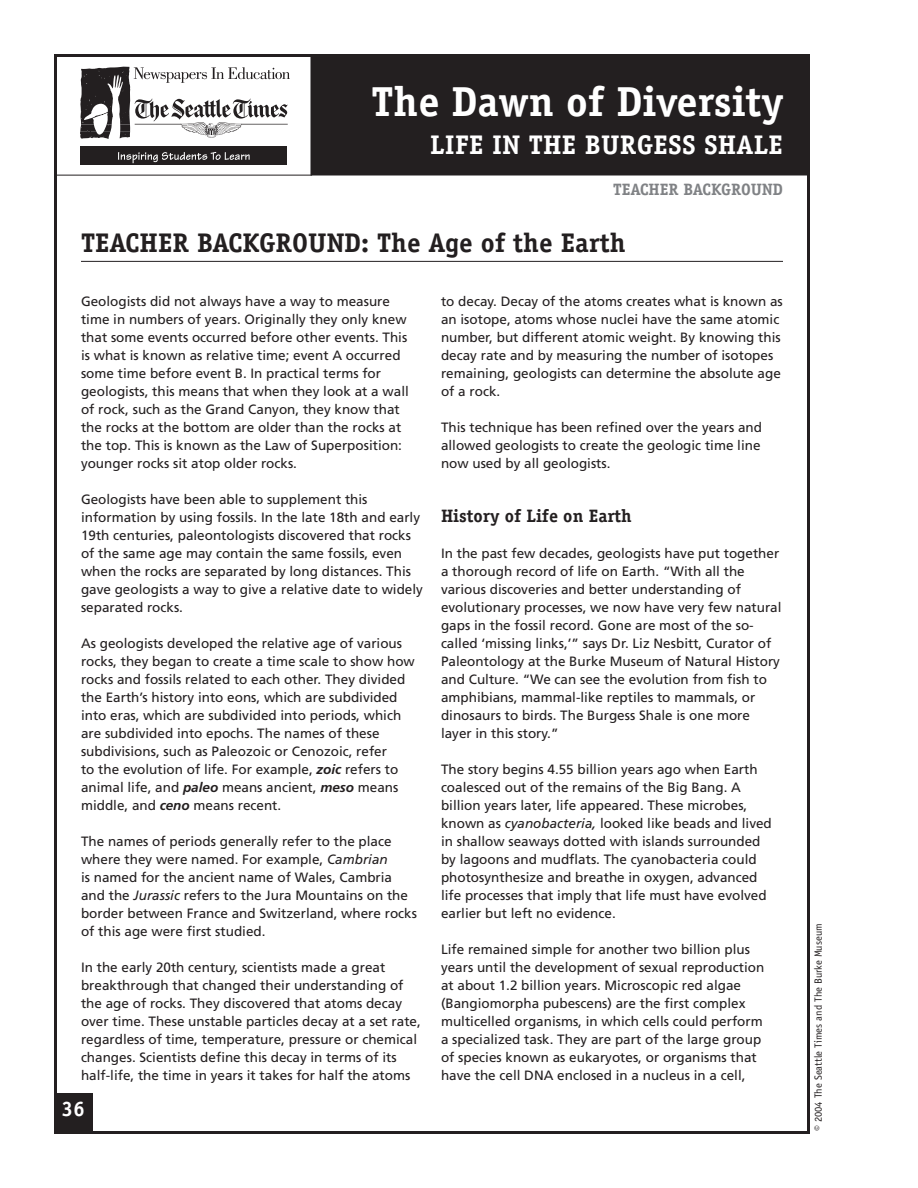
<style>
.page{position:relative;width:918px;height:1188px;background:#fff}
.page>*{position:absolute;margin:0;border:0;box-sizing:border-box;transform-origin:0 0}
.t1{font:700 42px "Officina Serif";color:#fff}
.Head_Chapter{font:700 27px "Officina Serif";color:#231f20}
.t2{font:700 27px "Officina Serif";letter-spacing:.01em;color:#fff}
.t3{font:700 21px "Officina Serif";color:#fff}
.Subhead_12_12{font:700 18px "Officina Serif";color:#231f20}
.t4{font:700 16.5px "Officina Serif";letter-spacing:-.005em;color:#808285}
.Body_9_12{font:13.5px/18px "Frutiger";color:#231f20}
.t5{font:10.5px "Officina Sans";color:#231f20}
.s1{font-weight:700;font-style:italic}
.s2{font-style:italic}
</style>
<div class="page">
<svg style="left:80px;top:67px;width:210px;height:72px"></svg>
<div style="left:81px;top:147px;width:206px;height:18px;background:#231f20"></div>
<svg style="left:118px;top:152px;width:132px;height:11px"></svg>
<div style="left:312px;top:56px;width:496px;height:118px;background:#231f20"></div>
<div style="left:310px;top:54px;width:500px;height:122px;border:3px solid #231f20"></div>
<div style="left:54px;top:1094px;width:39px;height:40px;background:#231f20"></div>
<hr style="left:81px;top:261px;width:702px;height:1px;background:#231f20">
<h1 class="t1" style="left:372px;top:75px;width:413px">The Dawn of Diversity</h1>
<h2 class="t2" style="left:430px;top:128px;width:354px">LIFE IN THE BURGESS SHALE</h2>
<p class="t4" style="left:613px;top:179px;width:171px">TEACHER BACKGROUND</p>
<p class="Head_Chapter" style="left:81px;top:226px;width:546px">TEACHER BACKGROUND: The Age of the Earth</p>
<p class="Body_9_12" style="left:81px;top:292px;width:329px">Geologists did not always have a way to measure time in numbers of years. Originally they only knew that some events occurred before other events. This is what is known as relative time; event A occurred some time before event B. In practical terms for geologists, this means that when they look at a wall of rock, such as the Grand Canyon, they know that the rocks at the bottom are older than the rocks at the top. This is known as the Law of Superposition: younger rocks sit atop older rocks.</p>
<p class="Body_9_12" style="left:81px;top:490px;width:343px">Geologists have been able to supplement this information by using fossils. In the late 18th and early 19th centuries, paleontologists discovered that rocks of the same age may contain the same fossils, even when the rocks are separated by long distances. This gave geologists a way to give a relative date to widely separated rocks.</p>
<p class="Body_9_12" style="left:81px;top:634px;width:335px">As geologists developed the relative age of various rocks, they began to create a time scale to show how rocks and fossils related to each other. They divided the Earth’s history into eons, which are subdivided into eras, which are subdivided into periods, which are subdivided into epochs. The names of these subdivisions, such as Paleozoic or Cenozoic, refer<br>to the evolution of life. For example, <span class="s1">zoic</span> refers to animal life, and <span class="s1">paleo</span> means ancient, <span class="s1">meso</span> means middle, and <span class="s1">ceno</span> means recent.</p>
<p class="Body_9_12" style="left:81px;top:832px;width:338px">The names of periods generally refer to the place where they were named. For example, <span class="s2">Cambrian<br></span>is named for the ancient name of Wales, Cambria and the <span class="s2">Jurassic</span> refers to the Jura Mountains on the border between France and Switzerland, where rocks of this age were first studied.</p>
<p class="Body_9_12" style="left:81px;top:958px;width:341px">In the early 20th century, scientists made a great breakthrough that changed their understanding of the age of rocks. They discovered that atoms decay over time. These unstable particles decay at a set rate, regardless of time, temperature, pressure or chemical changes. Scientists define this decay in terms of its half-life, the time in years it takes for half the atoms</p>
<p class="Body_9_12" style="left:441px;top:292px;width:343px">to decay. Decay of the atoms creates what is known as an isotope, atoms whose nuclei have the same atomic number, but different atomic weight. By knowing this decay rate and by measuring the number of isotopes remaining, geologists can determine the absolute age of a rock.</p>
<p class="Body_9_12" style="left:441px;top:418px;width:323px;text-align:justify">This technique has been refined over the years and allowed geologists to create the geologic time line now used by all geologists.</p>
<p class="Subhead_12_12" style="left:441px;top:505px;width:192px">History of Life on Earth</p>
<p class="Body_9_12" style="left:441px;top:544px;width:342px">In the past few decades, geologists have put together a thorough record of life on Earth. “With all the various discoveries and better understanding of evolutionary processes, we now have very few natural gaps in the fossil record. Gone are most of the so&shy;called ‘missing links,’” says Dr. Liz Nesbitt, Curator of Paleontology at the Burke Museum of Natural History and Culture. “We can see the evolution from fish to amphibians, mammal-like reptiles to mammals, or dinosaurs to birds. The Burgess Shale is one more layer in this story.”</p>
<p class="Body_9_12" style="left:441px;top:760px;width:332px">The story begins 4.55 billion years ago when Earth coalesced out of the remains of the Big Bang. A billion years later, life appeared. These microbes, known as <span class="s2">cyanobacteria,</span> looked like beads and lived in shallow seaways dotted with islands surrounded by lagoons and mudflats. The cyanobacteria could photosynthesize and breathe in oxygen, advanced life processes that imply that life must have evolved earlier but left no evidence.</p>
<p class="Body_9_12" style="left:441px;top:940px;width:325px">Life remained simple for another two billion plus years until the development of sexual reproduction at about 1.2 billion years. Microscopic red algae (Bangiomorpha pubescens) are the first complex multicelled organisms, in which cells could perform a specialized task. They are part of the large group of species known as eukaryotes, or organisms that have the cell DNA enclosed in a nucleus in a cell,</p>
<h3 class="t3" style="left:62px;top:1096px;width:25px">36</h3>
<p class="t5" style="left:812px;top:1131px;width:209px;rotate:-90deg">© 2004 The Seattle Times and The Burke Museum</p>
</div>
